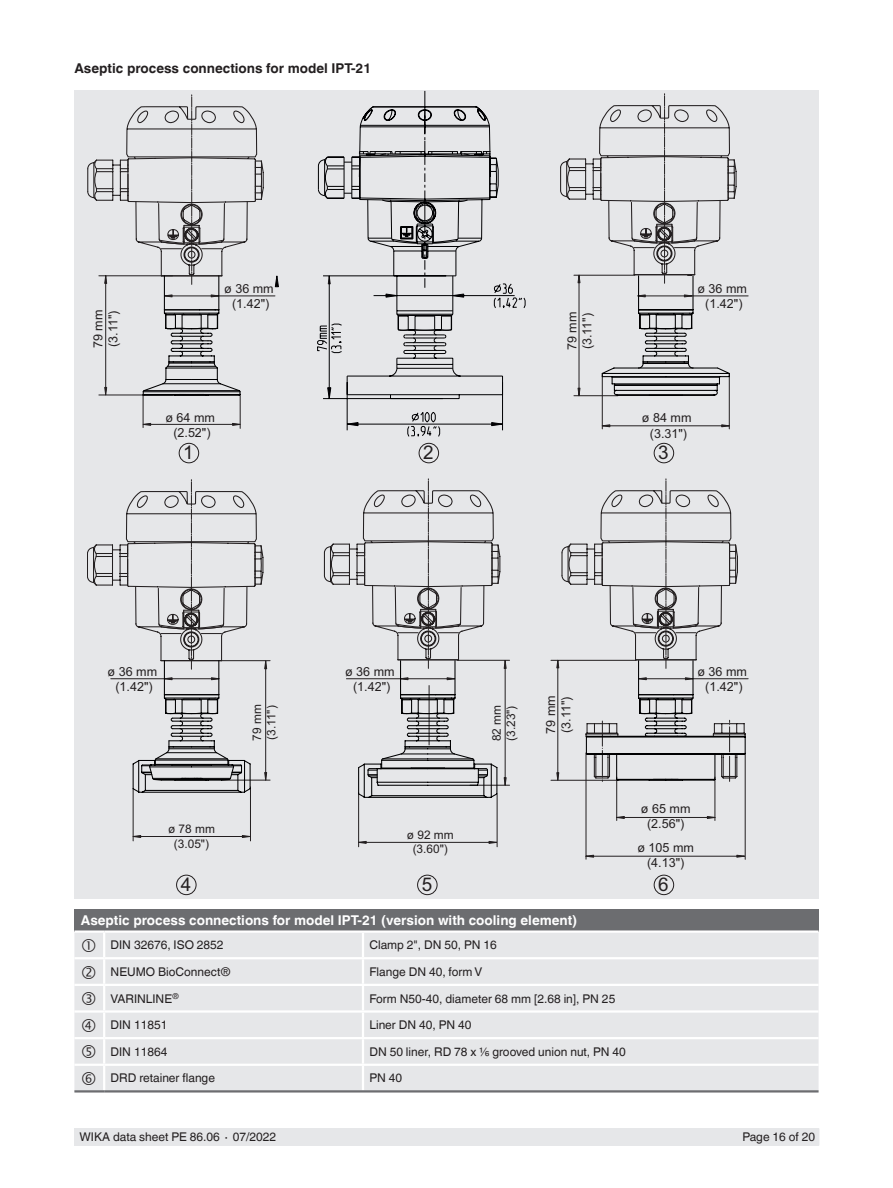
<style>
.page{position:relative;width:893px;height:1188px;background:#fff}
.page>*{position:absolute;margin:0;border:0;box-sizing:border-box;transform-origin:0 0}
.t1{font:18.9px "Arial";color:#231f20}
.t2{font:700 13.5px "Helvetica World";color:#fff}
.t3{font:700 13.5px "Helvetica World";color:#231f20}
.t4{font:12.6px/15.1px "Arial";color:#231f20;text-align:center}
.t5{font:12px "Helvetica World";color:#231f20}
.t6{font:11.85px/14.2px "Arial";color:#231f20}
</style>
<div class="page">
<div style="left:75px;top:1128px;width:744px;height:17px;background:#e6e7e9"></div>
<div style="left:74px;top:91px;width:744px;height:808px;background:#e6e7e9"></div>
<svg style="left:104px;top:387px;width:3px;height:9px"></svg>
<hr style="left:640px;top:678px;width:108px;height:1px;background:#231f20">
<hr style="left:586px;top:856px;width:158px;height:1px;background:#231f20">
<hr style="left:745px;top:753px;width:1px;height:106px;background:#231f20">
<hr style="left:586px;top:753px;width:1px;height:106px;background:#231f20">
<svg style="left:736px;top:855px;width:9px;height:3px"></svg>
<svg style="left:585px;top:855px;width:9px;height:3px"></svg>
<div style="left:654px;top:875px;width:20px;height:20px;border:1px solid #231f20;border-radius:50%"></div>
<div style="left:417px;top:875px;width:20px;height:20px;border:1px solid #231f20;border-radius:50%"></div>
<div style="left:176px;top:875px;width:20px;height:20px;border:1px solid #231f20;border-radius:50%"></div>
<svg style="left:87px;top:95px;width:177px;height:189px"></svg>
<svg style="left:87px;top:491px;width:164px;height:350px"></svg>
<svg style="left:132px;top:660px;width:119px;height:133px"></svg>
<svg style="left:358px;top:782px;width:152px;height:62px"></svg>
<svg style="left:142px;top:275px;width:414px;height:507px"></svg>
<svg style="left:556px;top:94px;width:191px;height:727px"></svg>
<svg style="left:274px;top:275px;width:5px;height:13px"></svg>
<svg style="left:317px;top:106px;width:209px;height:332px"></svg>
<div style="left:74px;top:909px;width:745px;height:23px;background:#6c6d70"></div>
<div style="left:74px;top:933px;width:745px;height:157px;background:#e6e7e9"></div>
<hr style="left:74px;top:930px;width:30px;height:3px;background:#fff">
<hr style="left:104px;top:930px;width:259px;height:3px;background:#fff">
<hr style="left:103px;top:933px;width:2px;height:24px;background:#fff">
<hr style="left:363px;top:930px;width:456px;height:3px;background:#fff">
<hr style="left:362px;top:933px;width:2px;height:24px;background:#fff">
<hr style="left:74px;top:957px;width:30px;height:2px;background:#fff">
<hr style="left:104px;top:957px;width:259px;height:2px;background:#fff">
<hr style="left:103px;top:959px;width:2px;height:25px;background:#fff">
<hr style="left:363px;top:957px;width:456px;height:2px;background:#fff">
<hr style="left:362px;top:959px;width:2px;height:25px;background:#fff">
<hr style="left:74px;top:984px;width:30px;height:2px;background:#fff">
<hr style="left:104px;top:984px;width:259px;height:2px;background:#fff">
<hr style="left:103px;top:986px;width:2px;height:24px;background:#fff">
<hr style="left:363px;top:984px;width:456px;height:2px;background:#fff">
<hr style="left:362px;top:986px;width:2px;height:24px;background:#fff">
<hr style="left:74px;top:1010px;width:30px;height:3px;background:#fff">
<hr style="left:104px;top:1010px;width:259px;height:3px;background:#fff">
<hr style="left:103px;top:1013px;width:2px;height:24px;background:#fff">
<hr style="left:363px;top:1010px;width:456px;height:3px;background:#fff">
<hr style="left:362px;top:1013px;width:2px;height:24px;background:#fff">
<hr style="left:74px;top:1037px;width:30px;height:2px;background:#fff">
<hr style="left:104px;top:1037px;width:259px;height:2px;background:#fff">
<hr style="left:103px;top:1039px;width:2px;height:25px;background:#fff">
<hr style="left:363px;top:1037px;width:456px;height:2px;background:#fff">
<hr style="left:362px;top:1039px;width:2px;height:25px;background:#fff">
<hr style="left:74px;top:1064px;width:30px;height:2px;background:#fff">
<hr style="left:104px;top:1064px;width:259px;height:2px;background:#fff">
<hr style="left:103px;top:1066px;width:2px;height:24px;background:#fff">
<hr style="left:363px;top:1064px;width:456px;height:2px;background:#fff">
<hr style="left:362px;top:1066px;width:2px;height:24px;background:#fff">
<hr style="left:74px;top:1090px;width:30px;height:3px;background:#6c6d70">
<hr style="left:104px;top:1090px;width:259px;height:3px;background:#6c6d70">
<hr style="left:363px;top:1090px;width:456px;height:3px;background:#6c6d70">
<svg style="left:82px;top:939px;width:13px;height:13px"></svg>
<svg style="left:82px;top:965px;width:13px;height:14px"></svg>
<svg style="left:82px;top:992px;width:13px;height:13px"></svg>
<svg style="left:82px;top:1019px;width:13px;height:13px"></svg>
<svg style="left:82px;top:1045px;width:13px;height:13px"></svg>
<svg style="left:82px;top:1072px;width:13px;height:13px"></svg>
<p class="t3" style="left:74px;top:61px;width:298px">Aseptic process connections for model IPT-21</p>
<p class="t4" style="left:90px;top:348px;width:40px;text-align:left;rotate:-90deg">79 mm (3.11")</p>
<p class="t4" style="left:224px;top:281px;width:51px">ø 36 mm (1.42")</p>
<p class="t4" style="left:697px;top:281px;width:51px">ø 36 mm (1.42")</p>
<p class="t4" style="left:165px;top:410px;width:51px">ø 64 mm (2.52")</p>
<p class="t4" style="left:564px;top:350px;width:40px;text-align:left;rotate:-90deg">79 mm (3.11")</p>
<p class="t4" style="left:642px;top:410px;width:51px">ø 84 mm (3.31")</p>
<h1 class="t1" style="left:183px;top:439px;width:12px">1</h1>
<h1 class="t1" style="left:423px;top:439px;width:12px">2</h1>
<h1 class="t1" style="left:658px;top:439px;width:12px">3</h1>
<p class="t4" style="left:108px;top:664px;width:51px">ø 36 mm (1.42")</p>
<p class="t6" style="left:250px;top:741px;width:38px;rotate:-90deg">79 mm (3.11")</p>
<p class="t4" style="left:345px;top:664px;width:51px">ø 36 mm (1.42")</p>
<p class="t6" style="left:489px;top:741px;width:38px;rotate:-90deg">82 mm (3.23")</p>
<p class="t4" style="left:543px;top:734px;width:40px;text-align:left;rotate:-90deg">79 mm (3.11")</p>
<p class="t4" style="left:697px;top:664px;width:51px">ø 36 mm (1.42")</p>
<p class="t6" style="left:168px;top:822px;width:48px;text-align:center">ø 78 mm (3.05")</p>
<p class="t6" style="left:407px;top:828px;width:48px;text-align:center">ø 92 mm (3.60")</p>
<p class="t4" style="left:641px;top:801px;width:51px">ø 65 mm (2.56")</p>
<p class="t4" style="left:637px;top:840px;width:58px">ø 105 mm (4.13")</p>
<h1 class="t1" style="left:181px;top:871px;width:12px">4</h1>
<h1 class="t1" style="left:422px;top:871px;width:12px">5</h1>
<h1 class="t1" style="left:658px;top:871px;width:12px">6</h1>
<p class="t2" style="left:81px;top:913px;width:498px">Aseptic process connections for model IPT-21 (version with cooling element)</p>
<p class="t5" style="left:111px;top:938px;width:115px">DIN 32676, ISO 2852</p>
<p class="t5" style="left:369px;top:938px;width:129px">Clamp 2", DN 50, PN 16</p>
<p class="t5" style="left:111px;top:965px;width:122px">NEUMO BioConnect®</p>
<p class="t5" style="left:369px;top:965px;width:115px">Flange DN 40, form V</p>
<p class="t5" style="left:111px;top:991px;width:70px">VARINLINE<sup>®</sup></p>
<p class="t5" style="left:369px;top:991px;width:247px">Form N50-40, diameter 68 mm [2.68 in], PN 25</p>
<p class="t5" style="left:111px;top:1018px;width:58px">DIN 11851</p>
<p class="t5" style="left:369px;top:1018px;width:104px">Liner DN 40, PN 40</p>
<p class="t5" style="left:111px;top:1045px;width:58px">DIN 11864</p>
<p class="t5" style="left:369px;top:1045px;width:258px">DN 50 liner, RD 78 x 1/6 grooved union nut, PN 40</p>
<p class="t5" style="left:111px;top:1071px;width:106px">DRD retainer flange</p>
<p class="t5" style="left:369px;top:1071px;width:34px">PN 40</p>
<p class="t5" style="left:80px;top:1130px;width:198px">WIKA data sheet PE 86.06 ∙ 07/2022</p>
<p class="t5" style="left:742px;top:1130px;width:74px">Page 16 of 20</p>
</div>
